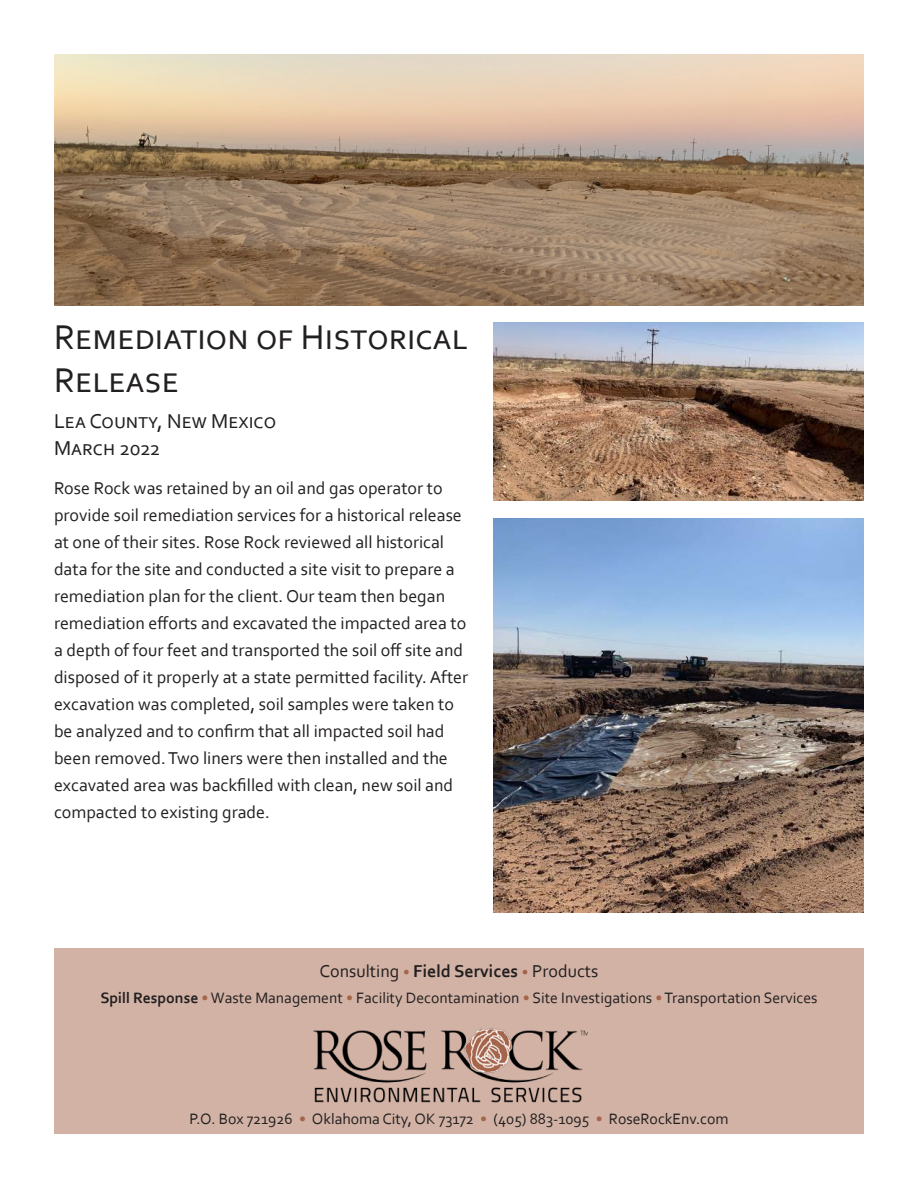
<style>
.page{position:relative;width:918px;height:1188px;background:#fff}
.page>*{position:absolute;margin:0;border:0;box-sizing:border-box;transform-origin:0 0}
.t1{font:36px/43.2px "Corbel";color:#221f1f}
.t2{font:21px/27px "Corbel";color:#221f1f}
.t3{font:18px/27px "Corbel";color:#221f1f}
.t4{font:15.75px "Corbel";color:#221f1f}
.s1{font-size:15px;color:#a5654b}
.s2{font-weight:700}
.s3{color:#a5654b}
</style>
<div class="page">
<img style="left:54px;top:54px;width:810px;height:252px">
<img style="left:493px;top:322px;width:371px;height:178px">
<div style="left:54px;top:948px;width:810px;height:186px;background:#d2b2a5"></div>
<img style="left:313px;top:1028px;width:275px;height:75px">
<img style="left:493px;top:518px;width:371px;height:395px">
<h1 class="t1" style="left:54px;top:315px;width:415px">Remediation of Historical<br>Release</h1>
<p class="t2" style="left:54px;top:407px;width:224px">Lea County, New Mexico<br>March 2022</p>
<p class="t3" style="left:54px;top:474px;width:416px">Rose Rock was retained by an oil and gas operator to provide soil remediation services for a historical release at one of their sites. Rose Rock reviewed all historical data for the site and conducted a site visit to prepare a remediation plan for the client. Our team then began remediation efforts and excavated the impacted area to a depth of four feet and transported the soil off site and disposed of it properly at a state permitted facility. After excavation was completed, soil samples were taken to be analyzed and to confirm that all impacted soil had been removed. Two liners were then installed and the excavated area was backfilled with clean, new soil and compacted to existing grade.</p>
<p class="t3" style="left:320px;top:957px;width:280px">Consulting <span class="s1">•</span> <span class="s2">Field Services</span> <span class="s1">•</span> Products</p>
<p class="t4" style="left:100px;top:988px;width:719px"><span class="s2">Spill Response</span> <span class="s3">•</span> Waste Management <span class="s3">•</span> Facility Decontamination <span class="s3">•</span> Site Investigations <span class="s3">•</span> Transportation Services</p>
<p class="t4" style="left:189px;top:1109px;width:541px">P.O. Box 721926 <span class="s3">•</span> Oklahoma City, OK 73172 <span class="s3">•</span> (405) 883-1095 <span class="s3">•</span> RoseRockEnv.com</p>
</div>
